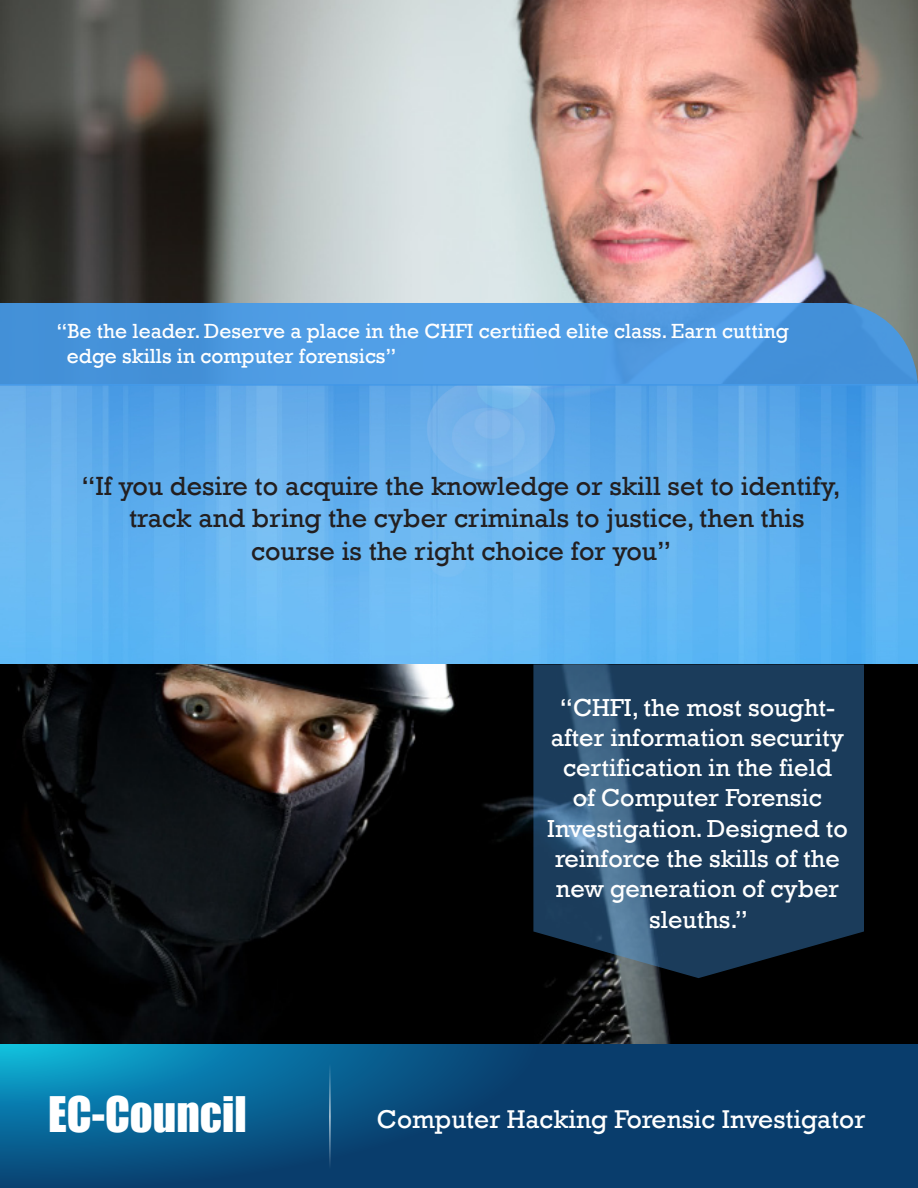
<style>
.page{position:relative;width:918px;height:1188px;background:#fff}
.page>*{position:absolute;margin:0;border:0;box-sizing:border-box;transform-origin:0 0}
.t1{font:45px "Impact";color:#fff}
.t2{font:27px/32.4px "Rockwell";color:#231f20;text-align:center}
.t3{font:26.4px "Rockwell";color:#fff}
.t4{font:25.2px/30.3px "Rockwell";color:#fff;text-align:center}
.t5{font:21px "Rockwell";color:#fff}
</style>
<div class="page">
<svg style="left:0;top:1044px;width:917px;height:144px;background:#094e7e"></svg>
<hr style="left:330px;top:1054px;width:1px;height:124px;background:#fff">
<hr style="left:917px;top:1044px;width:1px;height:144px;background:#093d6c">
<img style="left:0;top:386px;width:918px;height:278px">
<img style="left:0;top:0;width:918px;height:303px">
<svg style="left:0;top:303px;width:918px;height:83px;background:#4c98de"></svg>
<img style="left:0;top:664px;width:762px;height:380px">
<div style="left:762px;top:664px;width:156px;height:380px;background:#000"></div>
<svg style="left:533px;top:664px;width:331px;height:314px;background:#203f5c"></svg>
<p class="t5" style="left:56px;top:319px;width:734px">“Be the leader. Deserve a place in the CHFI certified elite class. Earn cutting</p>
<p class="t5" style="left:67px;top:344px;width:331px">edge skills in computer forensics”</p>
<p class="t2" style="left:81px;top:470px;width:761px">“If you desire to acquire the knowledge or skill set to identify,</p>
<p class="t2" style="left:129px;top:503px;width:677px">track and bring the cyber criminals to justice, then this course is the right choice for you”</p>
<h1 class="t1" style="left:48px;top:1079px;width:200px">EC-Council</h1>
<p class="t4" style="left:547px;top:692px;width:302px">“CHFI, the most sought&shy;after information security certification in the field<br>of Computer Forensic<br>Investigation. Designed to reinforce the skills of the new generation of cyber sleuths.”</p>
<p class="t3" style="left:377px;top:1104px;width:490px">Computer Hacking Forensic Investigator</p>
</div>
